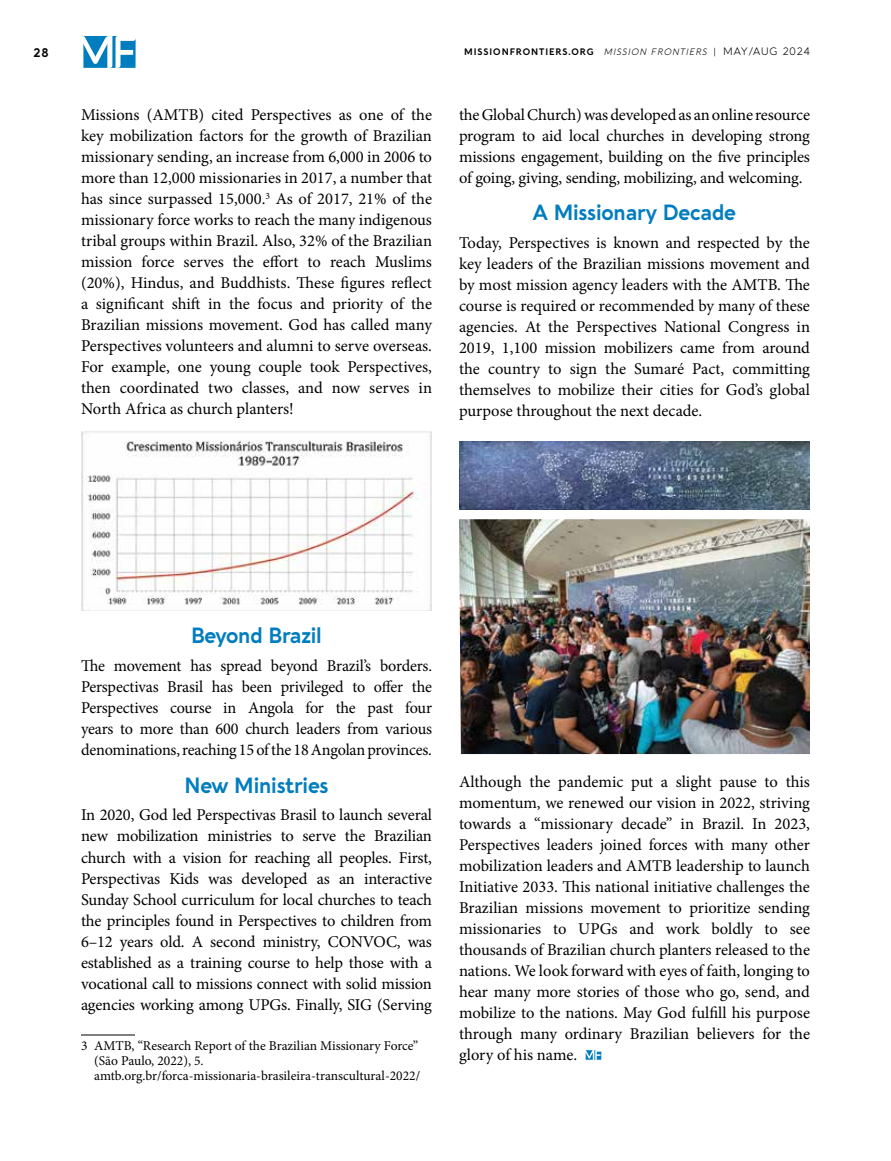
<style>
.page{position:relative;width:891px;height:1161px;background:#fff}
.page>*{position:absolute;margin:0;border:0;box-sizing:border-box;transform-origin:0 0}
.t1{font:700 21px "Aquawax Pro";letter-spacing:-.01em;color:#007dbe}
.t2{font:16.5px/21px "Minion Pro";letter-spacing:-.01em;color:#000;text-align:justify}
.t3{font:13.5px/15px "Minion Pro";color:#000}
.t4{font:700 12px "Aquawax Pro";color:#000}
.t5{font:700 9px "Aquawax Pro";letter-spacing:.1em;color:#000}
.s1{font-weight:300;font-style:italic}
.s2{font-weight:300}
.s3{font-weight:300;font-size:10.5px}
</style>
<div class="page">
<svg style="left:83px;top:36px;width:53px;height:32px"></svg>
<img style="left:81px;top:431px;width:351px;height:180px">
<hr style="left:81px;top:1035px;width:54px;height:1px;background:#000">
<img style="left:459px;top:441px;width:351px;height:69px">
<img style="left:459px;top:519px;width:351px;height:235px">
<svg style="left:585px;top:1050px;width:16px;height:10px"></svg>
<p class="t4" style="left:33px;top:44px;width:17px">28</p>
<p class="t5" style="left:464px;top:45px;width:347px">MISSIONFRONTIERS.ORG <span class="s1">MISSION FRONTIERS</span> <span class="s2">|</span> <span class="s3">MAY/AUG 2024</span></p>
<p class="t2" style="left:81px;top:104px;width:353px">Missions (AMTB) cited Perspectives as one of the key mobilization factors for the growth of Brazilian missionary sending, an increase from 6,000 in 2006 to more than 12,000 missionaries in 2017, a number that has since surpassed 15,000.<sup>3</sup> As of 2017, 21% of the missionary force works to reach the many indigenous tribal groups within Brazil. Also, 32% of the Brazilian mission force serves the effort to reach Muslims (20%), Hindus, and Buddhists. These figures reflect a significant shift in the focus and priority of the Brazilian missions movement. God has called many Perspectives volunteers and alumni to serve overseas.<br>For example, one young couple took Perspectives, then coordinated two classes, and now serves in North Africa as church planters!</p>
<p class="t2" style="left:459px;top:104px;width:353px">the Global Church) was developed as an online resource program to aid local churches in developing strong missions engagement, building on the five principles of going, giving, sending, mobilizing, and welcoming.</p>
<p class="t1" style="left:533px;top:197px;width:205px">A Missionary Decade</p>
<p class="t2" style="left:459px;top:233px;width:353px">Today, Perspectives is known and respected by the key leaders of the Brazilian missions movement and by most mission agency leaders with the AMTB. The course is required or recommended by many of these agencies. At the Perspectives National Congress in 2019, 1,100 mission mobilizers came from around the country to sign the Sumaré Pact, committing themselves to mobilize their cities for God’s global purpose throughout the next decade.</p>
<p class="t1" style="left:191px;top:620px;width:132px">Beyond Brazil</p>
<p class="t2" style="left:81px;top:656px;width:353px">The movement has spread beyond Brazil’s borders.<br>Perspectivas Brasil has been privileged to offer the Perspectives course in Angola for the past four years to more than 600 church leaders from various denominations, reaching 15 of the 18 Angolan provinces.</p>
<p class="t1" style="left:184px;top:770px;width:145px">New Ministries</p>
<p class="t2" style="left:81px;top:805px;width:353px">In 2020, God led Perspectivas Brasil to launch several new mobilization ministries to serve the Brazilian church with a vision for reaching all peoples. First, Perspectivas Kids was developed as an interactive Sunday School curriculum for local churches to teach the principles found in Perspectives to children from 6–12 years old. A second ministry, CONVOC, was established as a training course to help those with a vocational call to missions connect with solid mission agencies working among UPGs. Finally, SIG (Serving</p>
<p class="t3" style="left:94px;top:1038px;width:327px;text-indent:-13px">3 AMTB, “Research Report of the Brazilian Missionary Force” (São Paulo, 2022), 5. amtb.org.br/forca-missionaria-brasileira-transcultural-2022/</p>
<p class="t2" style="left:459px;top:771px;width:353px">Although the pandemic put a slight pause to this momentum, we renewed our vision in 2022, striving towards a “missionary decade” in Brazil. In 2023, Perspectives leaders joined forces with many other mobilization leaders and AMTB leadership to launch Initiative 2033. This national initiative challenges the Brazilian missions movement to prioritize sending missionaries to UPGs and work boldly to see thousands of Brazilian church planters released to the nations. We look forward with eyes of faith, longing to hear many more stories of those who go, send, and mobilize to the nations. May God fulfill his purpose through many ordinary Brazilian believers for the glory of his name.</p>
</div>
